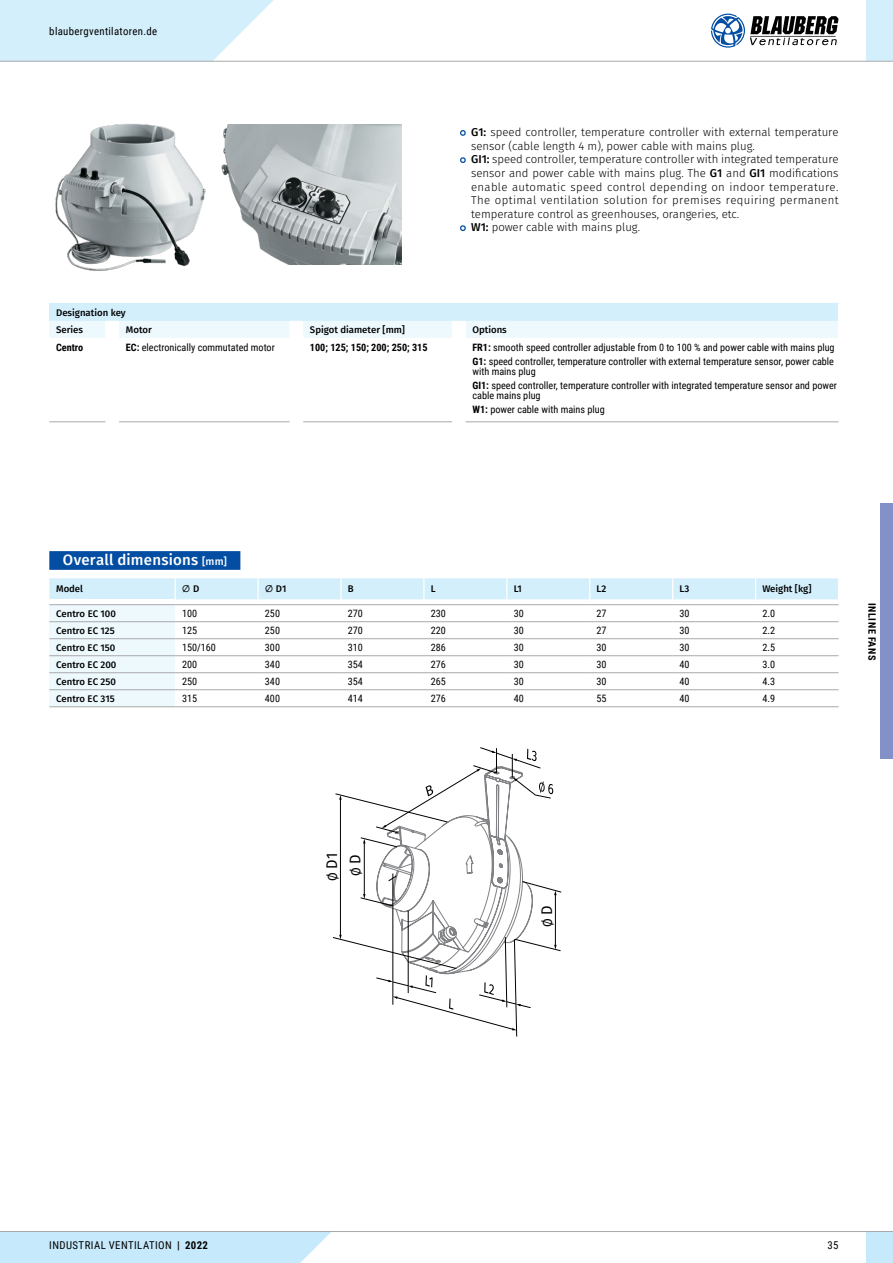
<style>
.page{position:relative;width:893px;height:1263px;background:#fff}
.page>*{position:absolute;margin:0;border:0;box-sizing:border-box;transform-origin:0 0}
.t1{font:15.45px "Fira Sans";color:#000;scale:.95 1}
.t2{font:500 15px "Fira Sans";letter-spacing:.01em;color:#fff}
.t3{font:13.2px "Fira Sans";color:#000;scale:.95 1}
.t4{font:300 11.4px/13.6px "Fira Sans";color:#000}
.t5{font:10.8px "Roboto Condensed";letter-spacing:.035em;color:#000}
.t6{font:10.2px/14px "Roboto Condensed";color:#000}
.t7{font:700 10.2px "Roboto Condensed";color:#000}
.t8{font:700 10.2px "Roboto Condensed";letter-spacing:.055em;color:#000}
.t9{font:500 9.6px/17px "Fira Sans";color:#000}
.s1{font-weight:500}
.s2{font-weight:700}
.s3{font-size:10.5px}
.s4{font-size:13.2px}
.s5{font-size:15.45px}
</style>
<div class="page">
<div style="left:49px;top:551px;width:191px;height:19px;background:#034ea2"></div>
<svg style="left:49px;top:578px;width:790px;height:129px"></svg>
<hr style="left:49px;top:604px;width:126px;height:1px;background:#a7a9ac">
<hr style="left:175px;top:604px;width:83px;height:1px;background:#a7a9ac">
<hr style="left:258px;top:604px;width:83px;height:1px;background:#a7a9ac">
<hr style="left:341px;top:604px;width:83px;height:1px;background:#a7a9ac">
<hr style="left:424px;top:604px;width:83px;height:1px;background:#a7a9ac">
<hr style="left:507px;top:604px;width:83px;height:1px;background:#a7a9ac">
<hr style="left:590px;top:604px;width:83px;height:1px;background:#a7a9ac">
<hr style="left:673px;top:604px;width:83px;height:1px;background:#a7a9ac">
<hr style="left:756px;top:604px;width:82px;height:1px;background:#a7a9ac">
<svg style="left:333px;top:793px;width:228px;height:243px"></svg>
<hr style="left:340px;top:799px;width:1px;height:137px;background:#000">
<svg style="left:339px;top:795px;width:3px;height:5px"></svg>
<svg style="left:363px;top:747px;width:194px;height:283px"></svg>
<svg style="left:49px;top:421px;width:789px;height:1px"></svg>
<svg style="left:49px;top:304px;width:789px;height:34px;background:#e1f4fd"></svg>
<hr style="left:119px;top:422px;width:171px;height:1px;background:#a7a9ac">
<hr style="left:303px;top:422px;width:149px;height:1px;background:#a7a9ac">
<hr style="left:466px;top:422px;width:372px;height:1px;background:#a7a9ac">
<hr style="left:49px;top:422px;width:56px;height:1px;background:#a7a9ac">
<img style="left:55px;top:123px;width:151px;height:148px">
<img style="left:221px;top:125px;width:180px;height:140px">
<svg style="left:460px;top:130px;width:6px;height:6px"></svg>
<svg style="left:460px;top:157px;width:6px;height:6px"></svg>
<svg style="left:460px;top:225px;width:6px;height:6px"></svg>
<div style="left:866px;top:1231px;width:27px;height:32px;background:#c6eafb"></div>
<div style="left:0;top:1232px;width:331px;height:31px;background:#c6eafb"></div>
<hr style="left:0;top:1231px;width:893px;height:1px;background:#a7a9ac">
<div style="left:866px;top:0;width:27px;height:61px;background:#d3effc"></div>
<svg style="left:0;top:0;width:295px;height:61px"></svg>
<hr style="left:0;top:61px;width:893px;height:1px;background:#a7a9ac">
<svg style="left:711px;top:14px;width:127px;height:34px"></svg>
<div style="left:880px;top:504px;width:13px;height:255px;background:#8490c8"></div>
<p class="t5" style="left:49px;top:23px;width:109px">blaubergventilatoren.de</p>
<p class="t4" style="left:471px;top:126px;width:369px"><span class="s1">G1:</span> speed controller, temperature controller with external temperature sensor (cable length 4 m), power cable with mains plug.<br><span class="s1">GI1:</span> speed controller, temperature controller with integrated temperature sensor and power cable with mains plug. The <span class="s1">G1</span> and <span class="s1">GI1</span> modifications enable automatic speed control depending on indoor temperature.<br>The optimal ventilation solution for premises requiring permanent temperature control as greenhouses, orangeries, etc.<br><span class="s1">W1:</span> power cable with mains plug.</p>
<p class="t9" style="left:56px;top:304px;width:71px">Designation key<br>Series</p>
<p class="t9" style="left:126px;top:322px;width:28px">Motor</p>
<p class="t9" style="left:310px;top:322px;width:97px">Spigot diameter [mm]</p>
<p class="t9" style="left:472px;top:322px;width:36px">Options</p>
<p class="t7" style="left:56px;top:340px;width:29px">Centro</p>
<p class="t6" style="left:126px;top:340px;width:150px"><span class="s2">EC:</span> electronically commutated motor</p>
<p class="t7" style="left:310px;top:340px;width:119px">100; 125; 150; 200; 250; 315</p>
<p class="t6" style="left:472px;top:340px;width:364px"><span class="s2">FR1:</span> smooth speed controller adjustable from 0 to 100 % and power cable with mains plug<br><span class="s2">G1:</span> speed controller, temperature controller with external temperature sensor, power cable</p>
<p class="t6" style="left:472px;top:364px;width:366px">with mains plug<br><span class="s2">GI1:</span> speed controller, temperature controller with integrated temperature sensor and power</p>
<p class="t6" style="left:472px;top:388px;width:134px">cable mains plug<br><span class="s2">W1:</span> power cable with mains plug</p>
<h2 class="t2" style="left:63px;top:549px;width:165px">Overall dimensions <span class="s3">[mm]</span></h2>
<p class="t9" style="left:56px;top:581px;width:28px">Model</p>
<p class="t9" style="left:182px;top:581px;width:19px">∅ D</p>
<p class="t9" style="left:265px;top:581px;width:23px">∅ D1</p>
<p class="t9" style="left:348px;top:581px;width:7px">B</p>
<p class="t9" style="left:431px;top:581px;width:6px">L</p>
<p class="t9" style="left:514px;top:581px;width:10px">L1</p>
<p class="t9" style="left:597px;top:581px;width:11px">L2</p>
<p class="t9" style="left:679px;top:581px;width:11px">L3</p>
<p class="t9" style="left:762px;top:581px;width:50px">Weight [kg]</p>
<p class="t9" style="left:56px;top:605px;width:61px">Centro EC 100</p>
<p class="t6" style="left:182px;top:606px;width:17px">100</p>
<p class="t6" style="left:265px;top:606px;width:17px">250</p>
<p class="t6" style="left:348px;top:606px;width:17px">270</p>
<p class="t6" style="left:431px;top:606px;width:17px">230</p>
<p class="t6" style="left:514px;top:606px;width:12px">30</p>
<p class="t6" style="left:597px;top:606px;width:12px">27</p>
<p class="t6" style="left:679px;top:606px;width:12px">30</p>
<p class="t6" style="left:762px;top:606px;width:14px">2.0</p>
<p class="t9" style="left:56px;top:622px;width:60px">Centro EC 125</p>
<p class="t6" style="left:182px;top:623px;width:17px">125</p>
<p class="t6" style="left:265px;top:623px;width:17px">250</p>
<p class="t6" style="left:348px;top:623px;width:17px">270</p>
<p class="t6" style="left:431px;top:623px;width:17px">220</p>
<p class="t6" style="left:514px;top:623px;width:12px">30</p>
<p class="t6" style="left:597px;top:623px;width:12px">27</p>
<p class="t6" style="left:679px;top:623px;width:12px">30</p>
<p class="t6" style="left:762px;top:623px;width:14px">2.2</p>
<p class="t9" style="left:56px;top:639px;width:61px">Centro EC 150</p>
<p class="t6" style="left:182px;top:640px;width:36px">150/160</p>
<p class="t6" style="left:265px;top:640px;width:17px">300</p>
<p class="t6" style="left:348px;top:640px;width:17px">310</p>
<p class="t6" style="left:431px;top:640px;width:17px">286</p>
<p class="t6" style="left:514px;top:640px;width:12px">30</p>
<p class="t6" style="left:597px;top:640px;width:12px">30</p>
<p class="t6" style="left:679px;top:640px;width:12px">30</p>
<p class="t6" style="left:762px;top:640px;width:14px">2.5</p>
<p class="t9" style="left:56px;top:656px;width:62px">Centro EC 200</p>
<p class="t6" style="left:182px;top:657px;width:17px">200</p>
<p class="t6" style="left:265px;top:657px;width:17px">340</p>
<p class="t6" style="left:348px;top:657px;width:17px">354</p>
<p class="t6" style="left:431px;top:657px;width:17px">276</p>
<p class="t6" style="left:514px;top:657px;width:12px">30</p>
<p class="t6" style="left:597px;top:657px;width:12px">30</p>
<p class="t6" style="left:679px;top:657px;width:12px">40</p>
<p class="t6" style="left:762px;top:657px;width:14px">3.0</p>
<p class="t9" style="left:56px;top:673px;width:61px">Centro EC 250</p>
<p class="t6" style="left:182px;top:674px;width:17px">250</p>
<p class="t6" style="left:265px;top:674px;width:17px">340</p>
<p class="t6" style="left:348px;top:674px;width:17px">354</p>
<p class="t6" style="left:431px;top:674px;width:17px">265</p>
<p class="t6" style="left:514px;top:674px;width:12px">30</p>
<p class="t6" style="left:597px;top:674px;width:12px">30</p>
<p class="t6" style="left:679px;top:674px;width:12px">40</p>
<p class="t6" style="left:762px;top:674px;width:14px">4.3</p>
<p class="t9" style="left:56px;top:690px;width:60px">Centro EC 315</p>
<p class="t6" style="left:182px;top:691px;width:17px">315</p>
<p class="t6" style="left:265px;top:691px;width:17px">400</p>
<p class="t6" style="left:348px;top:691px;width:17px">414</p>
<p class="t6" style="left:431px;top:691px;width:17px">276</p>
<p class="t6" style="left:514px;top:691px;width:12px">40</p>
<p class="t6" style="left:597px;top:691px;width:12px">55</p>
<p class="t6" style="left:679px;top:691px;width:12px">40</p>
<p class="t6" style="left:762px;top:691px;width:14px">4.9</p>
<p class="t8" style="left:879px;top:603px;width:59px;rotate:90deg">INLINE FANS</p>
<h1 class="t1" style="left:321px;top:881px;width:31px;rotate:-90deg"><span class="s4">Ø</span> D1</h1>
<p class="t3" style="left:347px;top:876px;width:24px;rotate:-90deg">Ø <span class="s5">D</span></p>
<p class="t3" style="left:538px;top:927px;width:24px;rotate:-90deg">Ø <span class="s5">D</span></p>
<p class="t5" style="left:49px;top:1238px;width:160px">INDUSTRIAL VENTILATION <span class="s2">| 2022</span></p>
<p class="t5" style="left:828px;top:1238px;width:12px">35</p>
</div>
